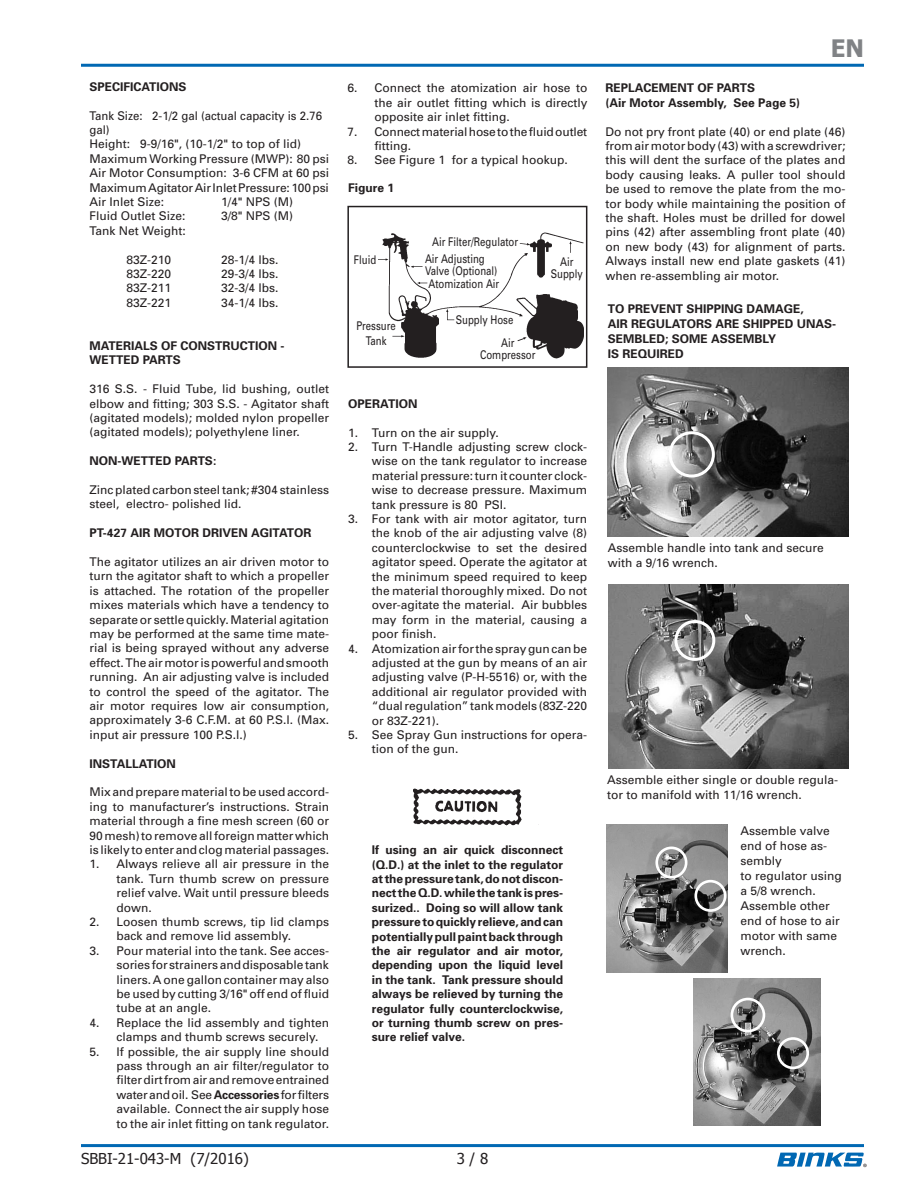
<style>
.page{position:relative;width:918px;height:1188px;background:#fff}
.page>*{position:absolute;margin:0;border:0;box-sizing:border-box;transform-origin:0 0}
.t1{font:700 24px "Tahoma";color:#808285}
.t2{font:15px "Tahoma";color:#231f20}
.t3{font:12px/14.4px "Univers";color:#231f20;text-align:justify}
.t4{font:700 12px/14.4px "Univers";color:#231f20;text-align:justify}
.t5{font:12px "Univers";color:#231f20;scale:.8 1}
.t6{font:12px/14.4px "Univers";color:#231f20;scale:.95 1}
.s1{font-weight:700}
</style>
<div class="page">
<hr style="left:81px;top:64px;width:783px;height:3px;background:#0168b3">
<hr style="left:81px;top:1144px;width:783px;height:3px;background:#0168b3">
<svg style="left:777px;top:1153px;width:90px;height:14px"></svg>
<img style="left:413px;top:789px;width:126px;height:36px">
<img style="left:378px;top:233px;width:206px;height:125px">
<div style="left:347px;top:206px;width:240px;height:162px;border:2px solid #231f20"></div>
<img style="left:608px;top:585px;width:241px;height:184px">
<div style="left:674px;top:620px;width:41px;height:41px;border:3px solid #fff;border-radius:50%"></div>
<img style="left:608px;top:367px;width:241px;height:170px">
<div style="left:669px;top:431px;width:46px;height:47px;border:3px solid #fff;border-radius:50%"></div>
<img style="left:693px;top:979px;width:128px;height:147px">
<div style="left:731px;top:998px;width:34px;height:34px;border:3px solid #fff;border-radius:50%"></div>
<div style="left:777px;top:1037px;width:32px;height:32px;border:3px solid #fff;border-radius:50%"></div>
<img style="left:607px;top:825px;width:120px;height:148px">
<div style="left:655px;top:847px;width:32px;height:32px;border:3px solid #fff;border-radius:50%"></div>
<div style="left:694px;top:880px;width:33px;height:32px;border:3px solid #fff;border-radius:50%"></div>
<p class="t4" style="left:89px;top:79px;width:99px">SPECIFICATIONS</p>
<p class="t6" style="left:89px;top:108px;width:246px">Tank Size: 2-1/2 gal (actual capacity is 2.76 gal)</p>
<p class="t3" style="left:89px;top:137px;width:213px">Height: 9-9/16", (10-1/2" to top of lid)</p>
<p class="t3" style="left:89px;top:151px;width:241px">Maximum Working Pressure (MWP): 80 psi</p>
<p class="t3" style="left:89px;top:166px;width:241px">Air Motor Consumption: 3-6 CFM at 60 psi</p>
<p class="t3" style="left:89px;top:180px;width:241px">Maximum Agitator Air Inlet Pressure: 100 psi</p>
<p class="t3" style="left:89px;top:194px;width:76px">Air Inlet Size:</p>
<p class="t3" style="left:221px;top:194px;width:74px">1/4" NPS (M)</p>
<p class="t3" style="left:89px;top:209px;width:98px">Fluid Outlet Size:</p>
<p class="t3" style="left:221px;top:209px;width:74px">3/8" NPS (M)</p>
<p class="t3" style="left:89px;top:223px;width:98px">Tank Net Weight:</p>
<p class="t3" style="left:127px;top:252px;width:46px">83Z-210</p>
<p class="t3" style="left:221px;top:252px;width:59px">28-1/4 lbs.</p>
<p class="t3" style="left:127px;top:266px;width:46px">83Z-220</p>
<p class="t3" style="left:221px;top:266px;width:59px">29-3/4 lbs.</p>
<p class="t3" style="left:127px;top:281px;width:46px">83Z-211</p>
<p class="t3" style="left:221px;top:281px;width:59px">32-3/4 lbs.</p>
<p class="t3" style="left:127px;top:295px;width:46px">83Z-221</p>
<p class="t3" style="left:221px;top:295px;width:59px">34-1/4 lbs.</p>
<p class="t4" style="left:89px;top:338px;width:197px">MATERIALS OF CONSTRUCTION -</p>
<p class="t4" style="left:89px;top:353px;width:93px">WETTED PARTS</p>
<p class="t3" style="left:89px;top:382px;width:241px">316 S.S. - Fluid Tube, lid bushing, outlet elbow and fitting; 303 S.S. - Agitator shaft (agitated models); molded nylon propeller (agitated models); polyethylene liner.</p>
<p class="t4" style="left:89px;top:453px;width:128px">NON-WETTED PARTS:</p>
<p class="t3" style="left:89px;top:482px;width:241px">Zinc plated carbon steel tank; #304 stainless steel, electro- polished lid.</p>
<p class="t4" style="left:89px;top:525px;width:224px">PT-427 AIR MOTOR DRIVEN AGITATOR</p>
<p class="t3" style="left:89px;top:554px;width:241px">The agitator utilizes an air driven motor to turn the agitator shaft to which a propeller is attached. The rotation of the propeller mixes materials which have a tendency to separate or settle quickly. Material agitation may be performed at the same time mate&shy;rial is being sprayed without any adverse effect. The air motor is powerful and smooth running. An air adjusting valve is included to control the speed of the agitator. The air motor requires low air consumption, approximately 3-6 C.F.M. at 60 P.S.l. (Max. input air pressure 100 P.S.l.)</p>
<p class="t4" style="left:89px;top:756px;width:88px">INSTALLATION</p>
<p class="t3" style="left:89px;top:785px;width:241px">Mix and prepare material to be used accord&shy;ing to manufacturer’s instructions. Strain material through a fine mesh screen (60 or 90 mesh) to remove all foreign matter which is likely to enter and clog material passages.</p>
<p class="t3" style="left:116px;top:857px;width:214px;text-indent:-27px">1. AIways relieve all air pressure in the tank. Turn thumb screw on pressure relief valve. Wait until pressure bleeds down.</p>
<p class="t3" style="left:116px;top:914px;width:214px;text-indent:-27px">2. Loosen thumb screws, tip lid clamps back and remove lid assembly.</p>
<p class="t3" style="left:116px;top:943px;width:214px;text-indent:-27px">3. Pour material into the tank. See acces&shy;sories for strainers and disposable tank liners. A one gallon container may also be used by cutting 3/16" off end of fluid tube at an angle.</p>
<p class="t3" style="left:116px;top:1015px;width:214px;text-indent:-27px">4. Replace the lid assembly and tighten clamps and thumb screws securely.</p>
<p class="t3" style="left:116px;top:1044px;width:214px;text-indent:-27px">5. If possible, the air supply line should pass through an air filter/regulator to filter dirt from air and remove entrained water and oil. See <span class="s1">Accessories</span> for filters available. Connect the air supply hose to the air inlet fitting on tank regulator.</p>
<p class="t3" style="left:374px;top:81px;width:215px;text-indent:-27px">6. Connect the atomization air hose to the air outlet fitting which is directly opposite air inlet fitting.</p>
<p class="t3" style="left:374px;top:124px;width:214px;text-indent:-27px">7. Connect material hose to the fluid outlet fitting.</p>
<p class="t3" style="left:347px;top:153px;width:222px">8. See Figure 1 for a typical hookup.</p>
<p class="t4" style="left:348px;top:180px;width:48px">Figure 1</p>
<p class="t5" style="left:354px;top:253px;width:30px">Fluid</p>
<p class="t5" style="left:356px;top:319px;width:51px">Pressure</p>
<p class="t5" style="left:366px;top:333px;width:28px">Tank</p>
<p class="t5" style="left:432px;top:234px;width:109px">Air Filter/Regulator</p>
<p class="t5" style="left:425px;top:251px;width:76px">Air Adjusting</p>
<p class="t5" style="left:425px;top:263px;width:92px">Valve (Optional)</p>
<p class="t5" style="left:428px;top:277px;width:90px">Atomization Air</p>
<p class="t5" style="left:456px;top:312px;width:74px">Supply Hose</p>
<p class="t5" style="left:501px;top:335px;width:18px">Air</p>
<p class="t5" style="left:480px;top:347px;width:71px">Compressor</p>
<p class="t5" style="left:560px;top:254px;width:18px">Air</p>
<p class="t5" style="left:551px;top:266px;width:42px">Supply</p>
<p class="t4" style="left:348px;top:396px;width:71px">OPERATION</p>
<p class="t3" style="left:348px;top:425px;width:152px">1. Turn on the air supply.</p>
<p class="t3" style="left:372px;top:439px;width:217px;text-indent:-24px">2. Turn T-Handle adjusting screw clock&shy;wise on the tank regulator to increase material pressure: turn it counter clock&shy;wise to decrease pressure. Maximum tank pressure is 80 PSI.</p>
<p class="t3" style="left:372px;top:511px;width:217px;text-indent:-24px">3. For tank with air motor agitator, turn the knob of the air adjusting valve (8) counterclockwise to set the desired agitator speed. Operate the agitator at the minimum speed required to keep the material thoroughly mixed. Do not over-agitate the material. Air bubbles may form in the material, causing a poor finish.</p>
<p class="t3" style="left:372px;top:641px;width:217px;text-indent:-24px">4. Atomization air for the spray gun can be adjusted at the gun by means of an air adjusting valve (P-H-5516) or, with the additional air regulator provided with “dual regulation” tank models (83Z-220 or 83Z-221).</p>
<p class="t3" style="left:372px;top:727px;width:217px;text-indent:-24px">5. See Spray Gun instructions for opera&shy;tion of the gun.</p>
<p class="t4" style="left:372px;top:842px;width:193px">If using an air quick disconnect (Q.D.) at the inlet to the regulator at the pressure tank, do not discon&shy;nect the Q.D. while the tank is pres&shy;surized.. Doing so will allow tank pressure to quickly relieve, and can potentially pull paint back through the air regulator and air motor, depending upon the liquid level in the tank. Tank pressure should always be relieved by turning the regulator fully counterclockwise, or turning thumb screw on pres&shy;sure relief valve.</p>
<p class="t2" style="left:81px;top:1148px;width:169px">SBBI-21-043-M (7/2016)</p>
<p class="t2" style="left:457px;top:1148px;width:33px">3 / 8</p>
<h1 class="t1" style="left:831px;top:32px;width:35px">EN</h1>
<p class="t4" style="left:605px;top:81px;width:151px">REPLACEMENT OF PARTS</p>
<p class="t4" style="left:605px;top:95px;width:196px">(Air Motor Assembly, See Page 5)</p>
<p class="t3" style="left:605px;top:124px;width:242px">Do not pry front plate (40) or end plate (46) from air motor body (43) with a screwdriver; this will dent the surface of the plates and body causing leaks. A puller tool should be used to remove the plate from the mo&shy;tor body while maintaining the position of the shaft. Holes must be drilled for dowel pins (42) after assembling front plate (40) on new body (43) for alignment of parts.<br>Always install new end plate gaskets (41) when re-assembling air motor.</p>
<p class="t4" style="left:608px;top:301px;width:230px;line-height:15px;text-align:left">TO PREVENT SHIPPING DAMAGE,<br>AIR REGULATORS ARE SHIPPED UNAS-<br>SEMBLED; SOME ASSEMBLY<br>IS REQUIRED</p>
<p class="t3" style="left:608px;top:540px;width:218px;line-height:15px">Assemble handle into tank and secure with a 9/16 wrench.</p>
<p class="t3" style="left:607px;top:772px;width:232px;line-height:15px">Assemble either single or double regula&shy;tor to manifold with 11/16 wrench.</p>
<p class="t3" style="left:741px;top:823px;width:103px;line-height:15px;text-align:left">Assemble valve end of hose as&shy;sembly<br>to regulator using a 5/8 wrench.<br>Assemble other end of hose to air motor with same wrench.</p>
</div>
